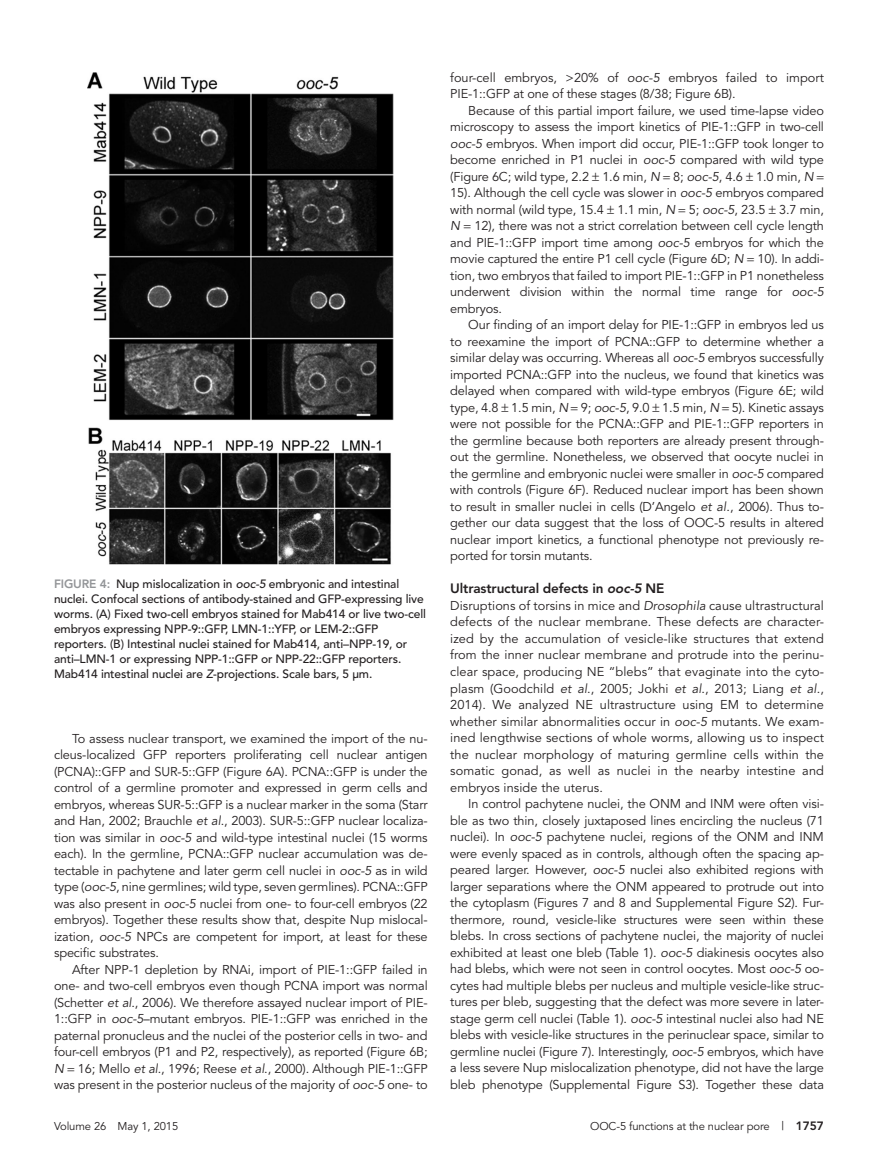
<style>
.page{position:relative;width:878px;height:1175px;background:#fff}
.page>*{position:absolute;margin:0;border:0;box-sizing:border-box;transform-origin:0 0}
.t1{font:800 13.5px "Avenir";letter-spacing:-.01em;color:#231f20}
.Para{font:12.75px/16.5px "Avenir";letter-spacing:-.01em;color:#231f20;text-align:justify}
.ParaFL{font:12.75px/16.5px "Avenir";letter-spacing:.005em;color:#231f20;text-align:justify}
.FigCaption{font:500 12px/15px "Avenir";letter-spacing:-.01em;color:#231f20}
.t2{font:11.25px "Avenir";letter-spacing:-.01em;color:#231f20}
.s1{font-weight:800;color:#939598}
.s2{font-style:italic}
.s3{font-size:12px}
.s4{font-weight:800;font-size:12px}
</style>
<div class="page">
<img style="left:88px;top:72px;width:306px;height:492px">
<p class="FigCaption" style="left:54px;top:577px;width:373px"><span class="s1">FIGURE 4:</span> Nup mislocalization in <span class="s2">ooc-5</span> embryonic and intestinal nuclei. Confocal sections of antibody-stained and GFP-expressing live worms. (A) Fixed two-cell embryos stained for Mab414 or live two-cell embryos expressing NPP-9::GFP, LMN-1::YFP, or LEM-2::GFP reporters. (B) Intestinal nuclei stained for Mab414, anti–NPP-19, or anti–LMN-1 or expressing NPP-1::GFP or NPP-22::GFP reporters.<br>Mab414 intestinal nuclei are <span class="s2">Z</span>-projections. Scale bars, 5 μm.</p>
<p class="Para" style="left:54px;top:730px;width:375px;text-indent:18px">To assess nuclear transport, we examined the import of the nu&shy;cleus-localized GFP reporters proliferating cell nuclear antigen (PCNA)::GFP and SUR-5::GFP (Figure 6A). PCNA::GFP is under the control of a germline promoter and expressed in germ cells and embryos, whereas SUR-5::GFP is a nuclear marker in the soma (Starr and Han, 2002; Brauchle <span class="s2">et al</span>., 2003). SUR-5::GFP nuclear localiza&shy;tion was similar in <span class="s2">ooc-5</span> and wild-type intestinal nuclei (15 worms each). In the germline, PCNA::GFP nuclear accumulation was de&shy;tectable in pachytene and later germ cell nuclei in <span class="s2">ooc-5</span> as in wild type (<span class="s2">ooc-5</span>, nine germlines; wild type, seven germlines). PCNA::GFP was also present in <span class="s2">ooc-5</span> nuclei from one- to four-cell embryos (22 embryos). Together these results show that, despite Nup mislocal&shy;ization, <span class="s2">ooc-5</span> NPCs are competent for import, at least for these specific substrates.</p>
<p class="Para" style="left:54px;top:961px;width:375px;text-indent:18px">After NPP-1 depletion by RNAi, import of PIE-1::GFP failed in one- and two-cell embryos even though PCNA import was normal (Schetter <span class="s2">et al</span>., 2006). We therefore assayed nuclear import of PIE-1::GFP in <span class="s2">ooc-5</span>–mutant embryos. PIE-1::GFP was enriched in the paternal pronucleus and the nuclei of the posterior cells in two- and four-cell embryos (P1 and P2, respectively), as reported (Figure 6B; <span class="s2">N</span> 16; Mello <span class="s2">et al</span>., 1996; Reese <span class="s2">et al</span>., 2000). Although PIE-1::GFP was present in the posterior nucleus of the majority of <span class="s2">ooc-5</span> one- to</p>
<p class="Para" style="left:450px;top:69px;width:375px">four-cell embryos, &gt;20% of <span class="s2">ooc-5</span> embryos failed to import<br>PIE-1::GFP at one of these stages (8/38; Figure 6B).</p>
<p class="Para" style="left:450px;top:102px;width:375px;text-align:left;text-indent:18px">Because of this partial import failure, we used time-lapse video microscopy to assess the import kinetics of PIE-1::GFP in two-cell <span class="s2">ooc-5</span> embryos. When import did occur, PIE-1::GFP took longer to become enriched in P1 nuclei in <span class="s2">ooc-5</span> compared with wild type (Figure 6C; wild type, 2.2 1.6 min, <span class="s2">N</span> 8; <span class="s2">ooc-5</span>, 4.6 1.0 min, <span class="s2">N </span>15). Although the cell cycle was slower in <span class="s2">ooc-5</span> embryos compared with normal (wild type, 15.4 1.1 min, <span class="s2">N</span> 5; <span class="s2">ooc-5</span>, 23.5 3.7 min, <span class="s2">N</span> 12), there was not a strict correlation between cell cycle length and PIE-1::GFP import time among <span class="s2">ooc-5</span> embryos for which the movie captured the entire P1 cell cycle (Figure 6D; <span class="s2">N</span> 10). In addi&shy;tion, two embryos that failed to import PIE-1::GFP in P1 nonetheless underwent division within the normal time range for <span class="s2">ooc-5 </span>embryos.</p>
<p class="Para" style="left:450px;top:317px;width:375px;text-indent:18px">Our finding of an import delay for PIE-1::GFP in embryos led us to reexamine the import of PCNA::GFP to determine whether a similar delay was occurring. Whereas all <span class="s2">ooc-5</span> embryos successfully imported PCNA::GFP into the nucleus, we found that kinetics was delayed when compared with wild-type embryos (Figure 6E; wild type, 4.8 1.5 min, <span class="s2">N</span> 9; <span class="s2">ooc-5</span>, 9.0 1.5 min, <span class="s2">N</span> 5). Kinetic assays were not possible for the PCNA::GFP and PIE-1::GFP reporters in the germline because both reporters are already present through&shy;out the germline. Nonetheless, we observed that oocyte nuclei in the germline and embryonic nuclei were smaller in <span class="s2">ooc-5</span> compared with controls (Figure 6F). Reduced nuclear import has been shown to result in smaller nuclei in cells (D’Angelo <span class="s2">et al</span>., 2006). Thus to&shy;gether our data suggest that the loss of OOC-5 results in altered nuclear import kinetics, a functional phenotype not previously re&shy;ported for torsin mutants.</p>
<h2 class="t1" style="left:450px;top:581px;width:216px">Ultrastructural defects in <span class="s2">ooc-5</span> NE</h2>
<p class="ParaFL" style="left:450px;top:597px;width:375px">Disruptions of torsins in mice and <span class="s2">Drosophila</span> cause ultrastructural defects of the nuclear membrane. These defects are character&shy;ized by the accumulation of vesicle-like structures that extend from the inner nuclear membrane and protrude into the perinu&shy;clear space, producing NE “blebs” that evaginate into the cyto&shy;plasm (Goodchild <span class="s2">et al</span>., 2005; Jokhi <span class="s2">et al</span>., 2013; Liang <span class="s2">et al</span>., 2014). We analyzed NE ultrastructure using EM to determine whether similar abnormalities occur in <span class="s2">ooc-5</span> mutants. We exam&shy;ined lengthwise sections of whole worms, allowing us to inspect the nuclear morphology of maturing germline cells within the somatic gonad, as well as nuclei in the nearby intestine and embryos inside the uterus.</p>
<p class="Para" style="left:450px;top:795px;width:375px;text-indent:18px">In control pachytene nuclei, the ONM and INM were often visi&shy;ble as two thin, closely juxtaposed lines encircling the nucleus (71 nuclei). In <span class="s2">ooc-5</span> pachytene nuclei, regions of the ONM and INM were evenly spaced as in controls, although often the spacing ap&shy;peared larger. However, <span class="s2">ooc-5</span> nuclei also exhibited regions with larger separations where the ONM appeared to protrude out into the cytoplasm (Figures 7 and 8 and Supplemental Figure S2). Fur&shy;thermore, round, vesicle-like structures were seen within these blebs. In cross sections of pachytene nuclei, the majority of nuclei exhibited at least one bleb (Table 1). <span class="s2">ooc-5</span> diakinesis oocytes also had blebs, which were not seen in control oocytes. Most <span class="s2">ooc-5</span> oo&shy;cytes had multiple blebs per nucleus and multiple vesicle-like struc&shy;tures per bleb, suggesting that the defect was more severe in later&shy;stage germ cell nuclei (Table 1). <span class="s2">ooc-5</span> intestinal nuclei also had NE blebs with vesicle-like structures in the perinuclear space, similar to germline nuclei (Figure 7). Interestingly, <span class="s2">ooc-5</span> embryos, which have a less severe Nup mislocalization phenotype, did not have the large bleb phenotype (Supplemental Figure S3). Together these data</p>
<p class="t2" style="left:54px;top:1119px;width:126px">Volume 26 May 1, 2015</p>
<p class="t2" style="left:590px;top:1119px;width:235px">OOC-5 functions at the nuclear pore <span class="s3">|</span> <span class="s4">1757</span></p>
</div>
